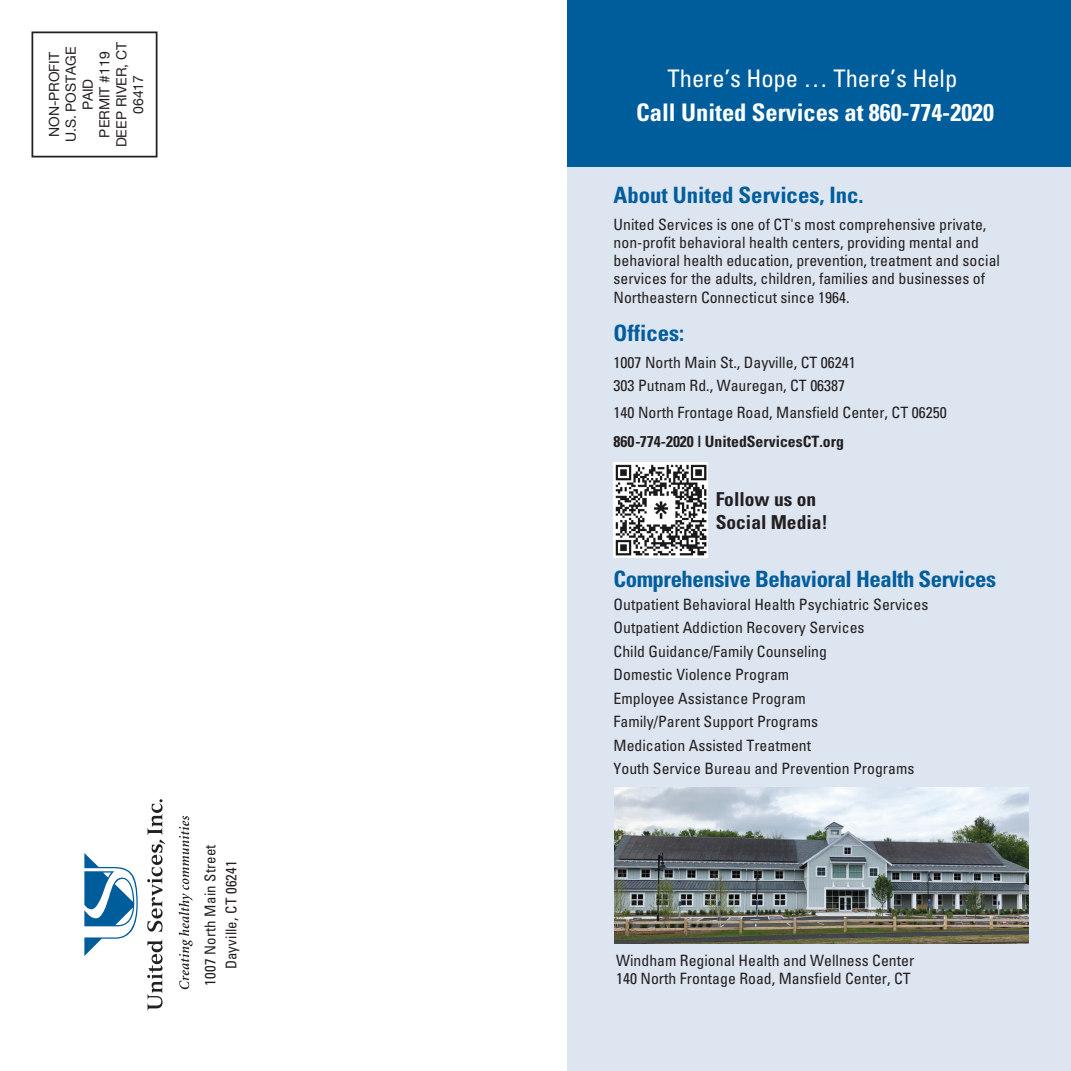
<style>
.page{position:relative;width:1071px;height:1071px;background:#fff}
.page>*{position:absolute;margin:0;border:0;box-sizing:border-box;transform-origin:0 0}
.t1{font:700 condensed 24.32px/34.6px "Univers";color:#fff;text-align:center}
.Story_Title_Orange{font:700 condensed 22.57px "Univers";letter-spacing:-.02em;color:#005d9c}
.Story_Title_Orange-2{font:700 condensed 22.57px "Univers";color:#005d9c}
.Para{font:700 condensed 19.25px "Univers";color:#231f20}
.Para-2{font:condensed 15.58px/18.2px "Univers";color:#231f20}
.Para-3{font:700 condensed 15.58px "Univers";color:#231f20}
.t2{font:condensed 14.88px/21px "Univers";letter-spacing:.015em;color:#231f20;text-align:center}
.t3{font:14px "Helvetica Neue";color:#231f20}
.s1{font-weight:400}
</style>
<div class="page">
<div style="left:567px;top:0;width:504px;height:1071px;background:#dde5f1"></div>
<div style="left:567px;top:0;width:504px;height:166px;background:#005d9c"></div>
<svg style="left:84px;top:853px;width:54px;height:103px"></svg>
<svg style="left:147px;top:940px;width:16px;height:71px"></svg>
<svg style="left:147px;top:799px;width:18px;height:133px"></svg>
<svg style="left:179px;top:816px;width:14px;height:173px"></svg>
<div style="left:32px;top:32px;width:126px;height:126px;border:2px solid #231f20"></div>
<img style="left:614px;top:787px;width:414px;height:157px">
<svg style="left:614px;top:462px;width:94px;height:96px"></svg>
<img style="left:615px;top:464px;width:91px;height:91px">
<p class="t3" style="left:94px;top:138px;width:88px;rotate:-90deg">PERMIT #119</p>
<p class="t3" style="left:111px;top:147px;width:107px;rotate:-90deg">DEEP RIVER, CT</p>
<p class="t3" style="left:44px;top:137px;width:87px;rotate:-90deg">NON-PROFIT</p>
<p class="t3" style="left:61px;top:142px;width:97px;rotate:-90deg">U.S. POSTAGE</p>
<p class="t3" style="left:128px;top:114px;width:40px;rotate:-90deg">06417</p>
<p class="t3" style="left:78px;top:110px;width:33px;rotate:-90deg">PAID</p>
<p class="t2" style="left:199px;top:986px;width:143px;rotate:-90deg">1007 North Main Street<br>Dayville, CT 06241</p>
<p class="t1" style="left:636px;top:60px;width:359px"><span class="s1">There’s Hope … There’s Help<br></span>Call United Services at 860-774-2020</p>
<p class="Story_Title_Orange-2" style="left:614px;top:181px;width:252px">About United Services, Inc.</p>
<p class="Para-2" style="left:614px;top:215px;width:388px">United Services is one of CT's most comprehensive private, non-profit behavioral health centers, providing mental and behavioral health education, prevention, treatment and social services for the adults, children, families and businesses of Northeastern Connecticut since 1964.</p>
<p class="Story_Title_Orange-2" style="left:614px;top:319px;width:72px">Offices:</p>
<p class="Para-2" style="left:614px;top:353px;width:244px">1007 North Main St., Dayville, CT 06241</p>
<p class="Para-2" style="left:614px;top:376px;width:233px">303 Putnam Rd., Wauregan, CT 06387</p>
<p class="Para-2" style="left:614px;top:403px;width:335px">140 North Frontage Road, Mansfield Center, CT 06250</p>
<p class="Para-3" style="left:614px;top:432px;width:232px">860-774-2020 | UnitedServicesCT.org</p>
<p class="Para" style="left:716px;top:487px;width:102px">Follow us on</p>
<p class="Para" style="left:716px;top:510px;width:114px">Social Media!</p>
<p class="Story_Title_Orange" style="left:614px;top:565px;width:384px">Comprehensive Behavioral Health Services</p>
<p class="Para-2" style="left:614px;top:595px;width:316px">Outpatient Behavioral Health Psychiatric Services</p>
<p class="Para-2" style="left:614px;top:618px;width:252px">Outpatient Addiction Recovery Services</p>
<p class="Para-2" style="left:614px;top:642px;width:215px">Child Guidance/Family Counseling</p>
<p class="Para-2" style="left:614px;top:665px;width:177px">Domestic Violence Program</p>
<p class="Para-2" style="left:614px;top:689px;width:194px">Employee Assistance Program</p>
<p class="Para-2" style="left:614px;top:712px;width:206px">Family/Parent Support Programs</p>
<p class="Para-2" style="left:614px;top:736px;width:199px">Medication Assisted Treatment</p>
<p class="Para-2" style="left:614px;top:759px;width:302px">Youth Service Bureau and Prevention Programs</p>
<p class="Para-2" style="left:616px;top:951px;width:300px">Windham Regional Health and Wellness Center<br>140 North Frontage Road, Mansfield Center, CT</p>
</div>
